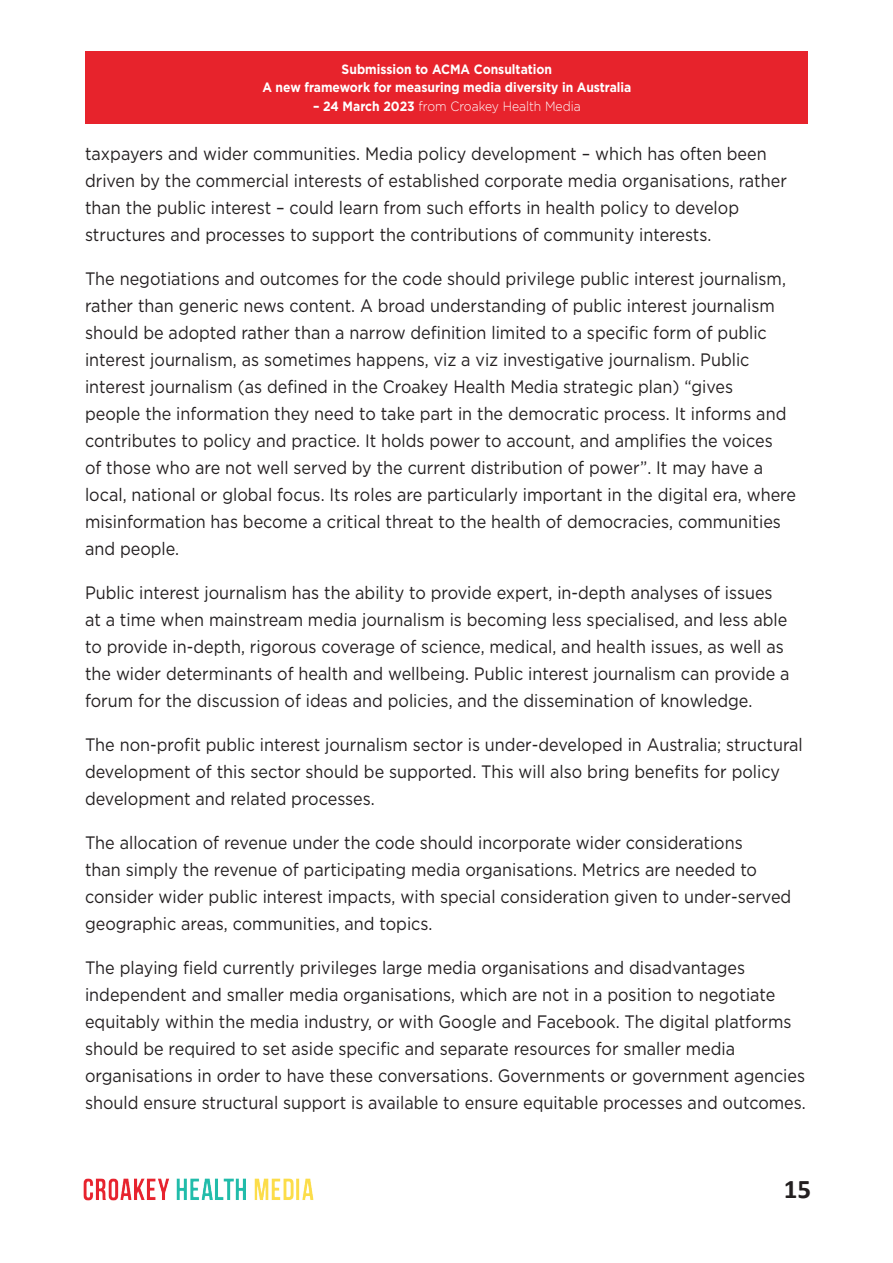
<style>
.page{position:relative;width:893px;height:1263px;background:#fff}
.page>*{position:absolute;margin:0;border:0;box-sizing:border-box;transform-origin:0 0}
.t1{font:700 27px "Calibri";color:#231f20}
.t2{font:18px/27px "Gotham";color:#231f20;scale:.9 1}
.t3{font:700 13.5px/18px "Gotham";color:#fff;text-align:center;scale:.9 1}
.t4{font:300 13.5px "Gotham";color:#fff;scale:.9 1}
.s1{font-weight:700}
</style>
<div class="page">
<div style="left:86px;top:51px;width:722px;height:72px;background:#e7232c"></div>
<img style="left:83px;top:1178px;width:231px;height:23px">
<p class="t3" style="left:262px;top:61px;width:412px">Submission to ACMA Consultation<br>A new framework for measuring media diversity in Australia</p>
<p class="t4" style="left:313px;top:97px;width:299px"><span class="s1">– 24 March 2023</span> from Croakey Health Media</p>
<p class="t2" style="left:85px;top:139px;width:781px">taxpayers and wider communities. Media policy development – which has often been driven by the commercial interests of established corporate media organisations, rather than the public interest – could learn from such efforts in health policy to develop structures and processes to support the contributions of community interests.</p>
<p class="t2" style="left:85px;top:264px;width:791px">The negotiations and outcomes for the code should privilege public interest journalism, rather than generic news content. A broad understanding of public interest journalism should be adopted rather than a narrow definition limited to a specific form of public interest journalism, as sometimes happens, viz a viz investigative journalism. Public interest journalism (as defined in the Croakey Health Media strategic plan) “gives<br>people the information they need to take part in the democratic process. It informs and contributes to policy and practice. It holds power to account, and amplifies the voices<br>of those who are not well served by the current distribution of power”. It may have a local, national or global focus. Its roles are particularly important in the digital era, where misinformation has become a critical threat to the health of democracies, communities and people.</p>
<p class="t2" style="left:85px;top:578px;width:784px">Public interest journalism has the ability to provide expert, in-depth analyses of issues at a time when mainstream media journalism is becoming less specialised, and less able to provide in-depth, rigorous coverage of science, medical, and health issues, as well as the wider determinants of health and wellbeing. Public interest journalism can provide a forum for the discussion of ideas and policies, and the dissemination of knowledge.</p>
<p class="t2" style="left:85px;top:730px;width:799px">The non-profit public interest journalism sector is under-developed in Australia; structural development of this sector should be supported. This will also bring benefits for policy development and related processes.</p>
<p class="t2" style="left:85px;top:828px;width:786px">The allocation of revenue under the code should incorporate wider considerations<br>than simply the revenue of participating media organisations. Metrics are needed to consider wider public interest impacts, with special consideration given to under-served geographic areas, communities, and topics.</p>
<p class="t2" style="left:85px;top:953px;width:802px">The playing field currently privileges large media organisations and disadvantages independent and smaller media organisations, which are not in a position to negotiate equitably within the media industry, or with Google and Facebook. The digital platforms should be required to set aside specific and separate resources for smaller media organisations in order to have these conversations. Governments or government agencies should ensure structural support is available to ensure equitable processes and outcomes.</p>
<h1 class="t1" style="left:784px;top:1171px;width:29px">15</h1>
</div>
